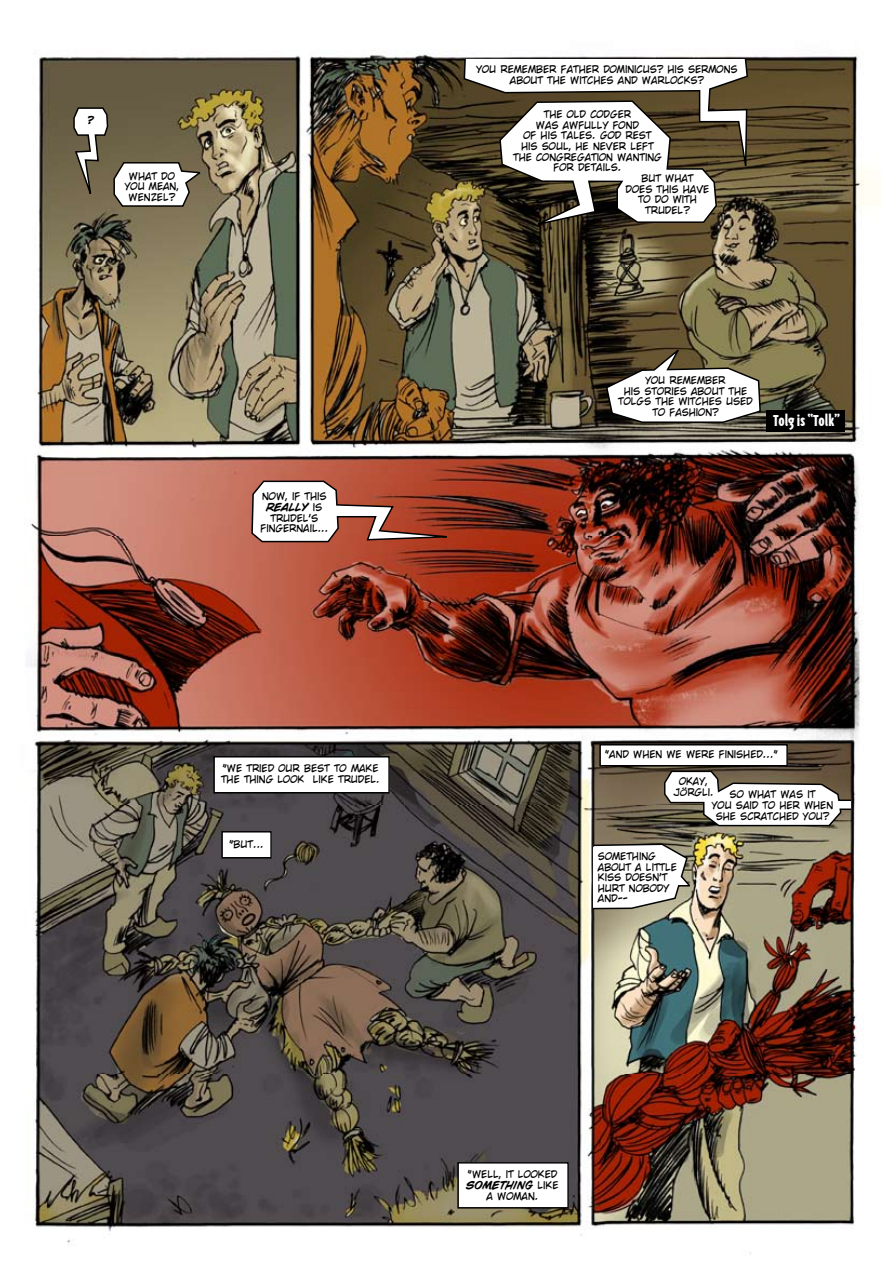
<style>
.page{position:relative;width:893px;height:1263px;background:#fff}
.page>*{position:absolute;margin:0;border:0;box-sizing:border-box;transform-origin:0 0}
.t1{font:900 18px "Triplex Cond";color:#fff}
.t2{font:10.05px/10.6px "CC Wild Words Int Roman";color:#000;text-align:center}
.t3{font:italic 700 10.05px "CC Wild Words Int";color:#000}
.s1{font-family:"CC Wild Words Int Roman";font-weight:400;font-style:normal}
</style>
<div class="page">
<img style="left:26px;top:51px;width:854px;height:1203px">
<div style="left:600px;top:745px;width:187px;height:21px;background:#fff"></div>
<div style="left:599px;top:744px;width:189px;height:22px;border:2px solid #000"></div>
<div style="left:222px;top:832px;width:49px;height:26px;background:#fff"></div>
<div style="left:221px;top:831px;width:51px;height:27px;border:2px solid #000"></div>
<div style="left:214px;top:757px;width:175px;height:36px;background:#fff"></div>
<div style="left:213px;top:756px;width:177px;height:37px;border:2px solid #000"></div>
<div style="left:458px;top:1163px;width:110px;height:45px;background:#fff"></div>
<div style="left:457px;top:1162px;width:112px;height:46px;border:2px solid #000"></div>
<svg style="left:73px;top:107px;width:129px;height:102px"></svg>
<svg style="left:605px;top:344px;width:157px;height:80px"></svg>
<svg style="left:663px;top:770px;width:187px;height:57px"></svg>
<svg style="left:594px;top:843px;width:98px;height:67px"></svg>
<svg style="left:251px;top:480px;width:197px;height:63px"></svg>
<svg style="left:463px;top:60px;width:286px;height:168px"></svg>
<div style="left:767px;top:410px;width:78px;height:22px;background:#000"></div>
<p class="t3" style="left:88px;top:115px;width:7px">?</p>
<p class="t2" style="left:125px;top:171px;width:56px">WHAT DO<br>YOU MEAN,<br>WENZEL?</p>
<p class="t2" style="left:262px;top:491px;width:66px">NOW, IF THIS</p>
<p class="t3" style="left:267px;top:501px;width:57px">REALLY <span class="s1">IS</span></p>
<p class="t2" style="left:260px;top:512px;width:69px">TRUDEL'S<br>FINGERNAIL...</p>
<p class="t2" style="left:221px;top:763px;width:160px;text-align:left">"WE TRIED OUR BEST TO MAKE<br>THE THING LOOK LIKE TRUDEL.</p>
<p class="t2" style="left:229px;top:839px;width:36px">"BUT...</p>
<p class="t2" style="left:476px;top:64px;width:263px">YOU REMEMBER FATHER DOMINICUS? HIS SERMONS<br>ABOUT THE WITCHES AND WARLOCKS?</p>
<p class="t2" style="left:513px;top:109px;width:150px">THE OLD CODGER<br>WAS AWFULLY FOND<br>OF HIS TALES. GOD REST<br>HIS SOUL, HE NEVER LEFT<br>THE CONGREGATION WANTING<br>FOR DETAILS.</p>
<p class="t2" style="left:626px;top:173px;width:85px">BUT WHAT<br>DOES THIS HAVE<br>TO DO WITH<br>TRUDEL?</p>
<p class="t2" style="left:618px;top:375px;width:136px">YOU REMEMBER<br>HIS STORIES ABOUT THE<br>TOLGS THE WITCHES USED<br>TO FASHION?</p>
<h1 class="t1" style="left:773px;top:412px;width:68px">Tolg is “Tolk”</h1>
<p class="t2" style="left:605px;top:749px;width:175px">"AND WHEN WE WERE FINISHED..."</p>
<p class="t2" style="left:673px;top:776px;width:42px">OKAY,<br>JÖRGLI.</p>
<p class="t2" style="left:712px;top:789px;width:123px">SO WHAT WAS IT<br>YOU SAID TO HER WHEN<br>SHE SCRATCHED YOU?</p>
<p class="t2" style="left:598px;top:851px;width:81px;text-align:left">SOMETHING<br>ABOUT A LITTLE<br>KISS DOESN'T<br>HURT NOBODY<br>AND--</p>
<p class="t2" style="left:467px;top:1169px;width:91px">"WELL, IT LOOKED</p>
<p class="t3" style="left:466px;top:1179px;width:94px">SOMETHING <span class="s1">LIKE</span></p>
<p class="t2" style="left:487px;top:1190px;width:53px">A WOMAN.</p>
</div>
